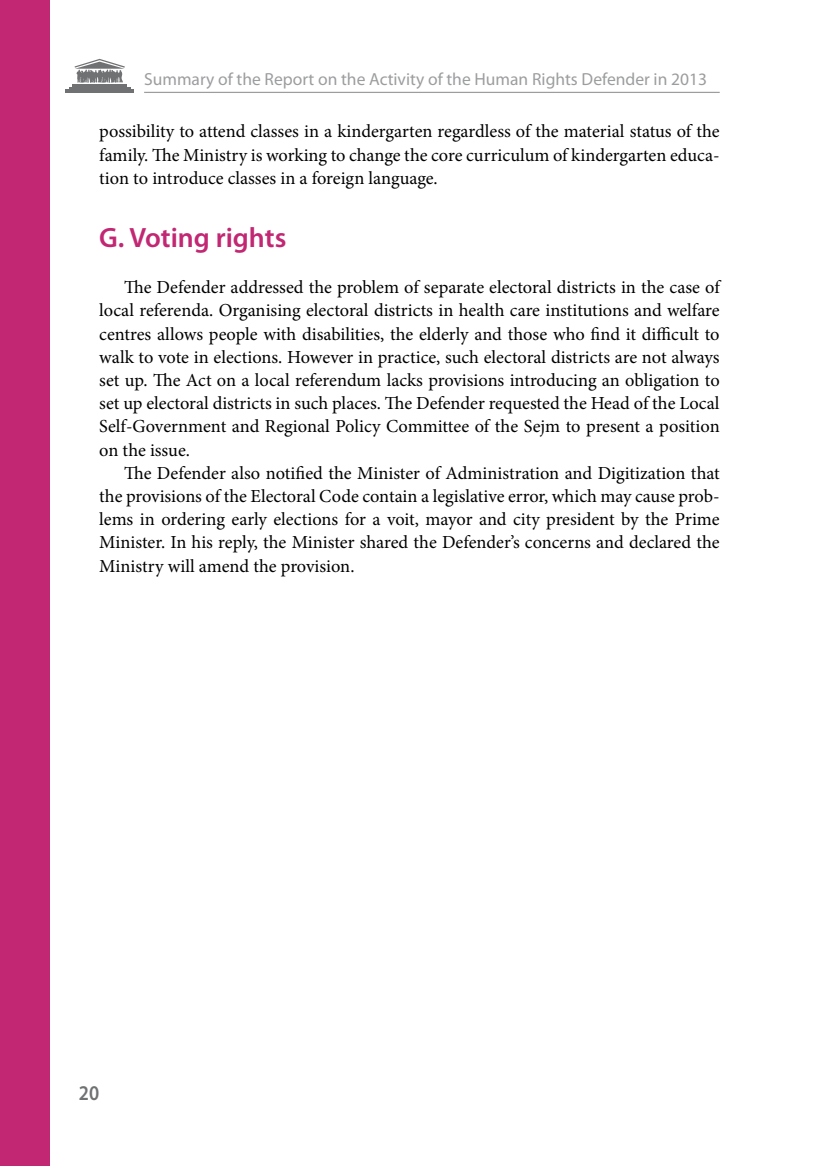
<style>
.page{position:relative;width:819px;height:1166px;background:#fff}
.page>*{position:absolute;margin:0;border:0;box-sizing:border-box;transform-origin:0 0}
.t1{font:600 28px "Myriad Pro";color:#c22773}
.t2{font:600 21px "Myriad Pro";color:#707173;scale:.9 1}
.t3{font:18.38px/23.3px "Minion Pro";color:#000;text-align:justify}
.t4{font:17.5px "Myriad Pro";color:#9c9d9f}
</style>
<div class="page">
<hr style="left:144px;top:92px;width:575px;height:1px;background:#9c9d9f">
<hr style="left:72px;top:84px;width:55px;height:2px;background:#707173">
<hr style="left:69px;top:87px;width:61px;height:1px;background:#707173">
<hr style="left:65px;top:90px;width:69px;height:3px;background:#707173">
<svg style="left:75px;top:59px;width:50px;height:24px"></svg>
<div style="left:0;top:0;width:50px;height:1166px;background:#c22773"></div>
<p class="t4" style="left:144px;top:68px;width:564px">Summary of the Report on the Activity of the Human Rights Defender in 2013</p>
<p class="t3" style="left:99px;top:120px;width:622px">possibility to attend classes in a kindergarten regardless of the material status of the family. The Ministry is working to change the core curriculum of kindergarten educa&shy;tion to introduce classes in a foreign language.</p>
<h1 class="t1" style="left:99px;top:220px;width:189px">G. Voting rights</h1>
<p class="t3" style="left:99px;top:276px;width:622px;text-indent:25px">The Defender addressed the problem of separate electoral districts in the case of local referenda. Organising electoral districts in health care institutions and welfare centres allows people with disabilities, the elderly and those who find it difficult to walk to vote in elections. However in practice, such electoral districts are not always set up. The Act on a local referendum lacks provisions introducing an obligation to set up electoral districts in such places. The Defender requested the Head of the Local Self-Government and Regional Policy Committee of the Sejm to present a position on the issue.</p>
<p class="t3" style="left:99px;top:461px;width:622px;text-indent:25px">The Defender also notified the Minister of Administration and Digitization that the provisions of the Electoral Code contain a legislative error, which may cause prob&shy;lems in ordering early elections for a voit, mayor and city president by the Prime Minister. In his reply, the Minister shared the Defender’s concerns and declared the Ministry will amend the provision.</p>
<p class="t2" style="left:79px;top:1079px;width:24px">20</p>
</div>
